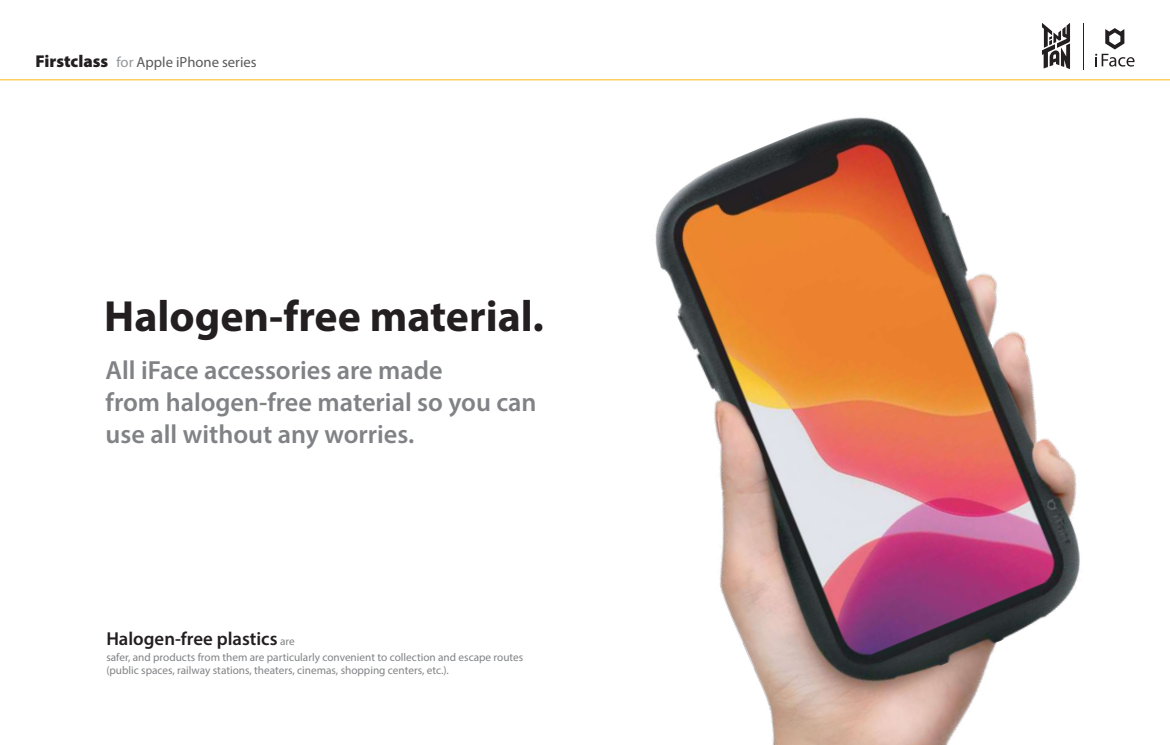
<style>
.page{position:relative;width:1170px;height:745px;background:#fff}
.page>*{position:absolute;margin:0;border:0;box-sizing:border-box;transform-origin:0 0}
.t1{font:700 43.75px "Myriad Pro";color:#231f20}
.t2{font:600 26.25px/31.9px "Myriad Pro";color:#808285}
.t3{font:600 18.75px "Myriad Pro";color:#231f20}
.t4{font:14.62px "Myriad Pro";color:#58595b}
.t5{font:11.25px/13.8px "Myriad Pro";color:#808285}
.s1{font-weight:900;font-size:17.12px;color:#231f20}
.s2{color:#939598}
.s3{font-weight:400;font-size:11.25px;color:#808285}
</style>
<div class="page">
<img style="left:655px;top:117px;width:425px;height:627px">
<hr style="left:0;top:79px;width:1169px;height:1px;background:#fdb714">
<svg style="left:1041px;top:23px;width:28px;height:46px"></svg>
<svg style="left:1095px;top:28px;width:39px;height:39px"></svg>
<hr style="left:1083px;top:23px;width:1px;height:46px;background:#231f20">
<p class="t4" style="left:35px;top:53px;width:223px"><span class="s1">Firstclass</span> <span class="s2">for</span> Apple iPhone series</p>
<h1 class="t1" style="left:104px;top:287px;width:441px">Halogen-free material.</h1>
<h2 class="t2" style="left:106px;top:353px;width:432px">All iFace accessories are made<br>from halogen-free material so you can use all without any worries.</h2>
<h3 class="t3" style="left:106px;top:626px;width:190px">Halogen-free plastics <span class="s3">are</span></h3>
<p class="t5" style="left:106px;top:649px;width:418px">safer, and products from them are particularly convenient to collection and escape routes (public spaces, railway stations, theaters, cinemas, shopping centers, etc.).</p>
</div>
